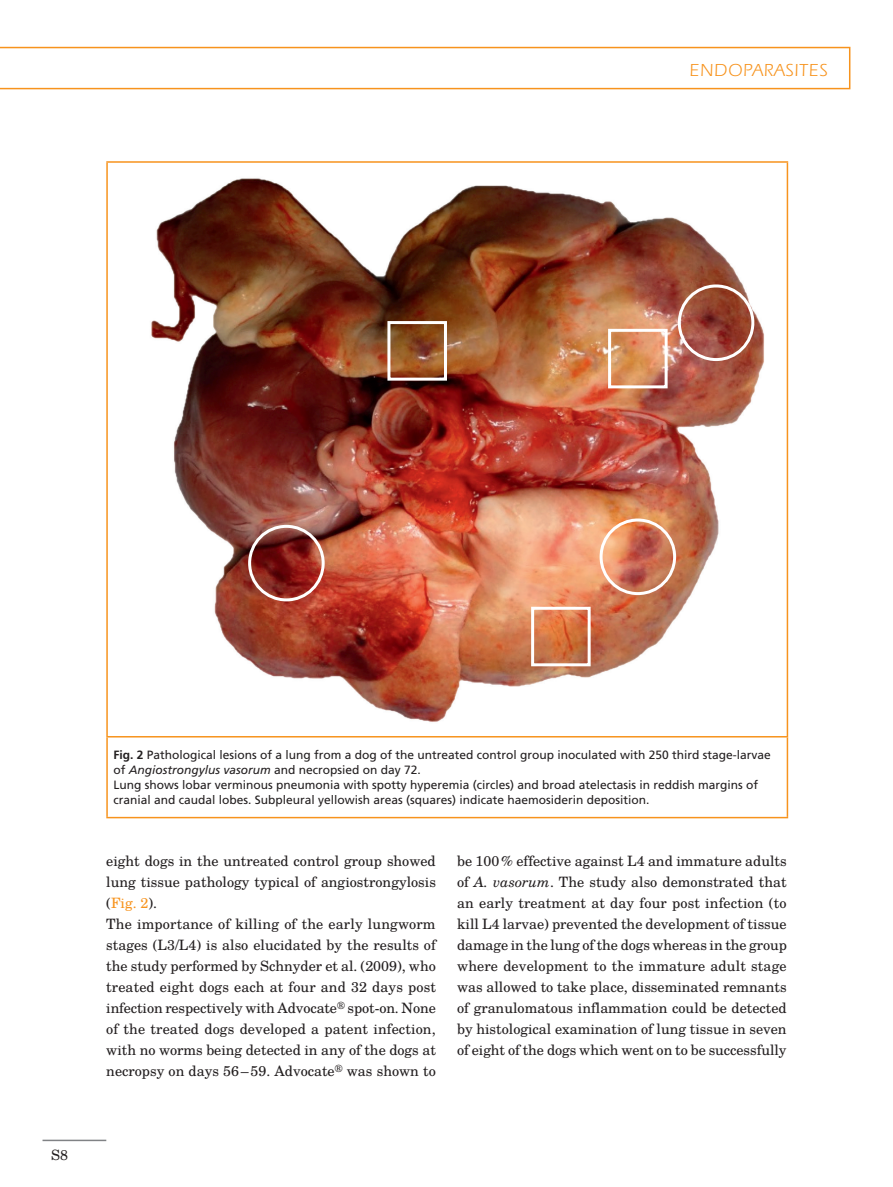
<style>
.page{position:relative;width:893px;height:1187px;background:#fff}
.page>*{position:absolute;margin:0;border:0;box-sizing:border-box;transform-origin:0 0}
.t1{font:18px "Fnsqsx Mntwfl ITC Eras Std";letter-spacing:.05em;color:#f7931d}
.t2{font:14.25px/21px "Vyspkx Jmkqdy Te X Gyre Schola";color:#231f20}
.t3{font:12px/15px "Nhhmlt Xbryfd Frutiger";color:#231f20}
.s1{font-family:"Qsfhdg Ytmtns Frutiger";font-weight:700}
.s2{font-family:"Pqytlt Ylmqjw Frutiger";font-style:italic}
.s3{color:#f7931d}
.s4{font-family:"Wstfpy Dfrgnx Te X Gyre Schola";font-style:italic}
</style>
<div class="page">
<hr style="left:43px;top:1139px;width:63px;height:1px;background:#808285">
<svg style="left:0;top:47px;width:850px;height:42px"></svg>
<img style="left:151px;top:178px;width:613px;height:544px">
<hr style="left:106px;top:163px;width:2px;height:573px;background:#f7931d">
<hr style="left:787px;top:163px;width:1px;height:573px;background:#f7931d">
<hr style="left:106px;top:737px;width:2px;height:79px;background:#f7931d">
<hr style="left:787px;top:737px;width:1px;height:79px;background:#f7931d">
<hr style="left:106px;top:816px;width:682px;height:2px;background:#f7931d">
<hr style="left:106px;top:161px;width:682px;height:2px;background:#f7931d">
<hr style="left:106px;top:736px;width:682px;height:1px;background:#f7931d">
<div style="left:387px;top:321px;width:60px;height:59px;border:3px solid #fff"></div>
<div style="left:608px;top:329px;width:60px;height:59px;border:3px solid #fff"></div>
<div style="left:531px;top:606px;width:60px;height:60px;border:3px solid #fff"></div>
<div style="left:248px;top:525px;width:77px;height:76px;border:3px solid #fff;border-radius:50%"></div>
<div style="left:600px;top:518px;width:76px;height:77px;border:3px solid #fff;border-radius:50%"></div>
<div style="left:678px;top:284px;width:76px;height:77px;border:3px solid #fff;border-radius:50%"></div>
<p class="t1" style="left:690px;top:60px;width:120px">ENDOPARASIT</p>
<p class="t1" style="left:819px;top:60px;width:10px">S</p>
<p class="t2" style="left:51px;top:1143px;width:18px">S8</p>
<p class="t3" style="left:113px;top:747px;width:659px"><span class="s1">Fig. 2</span> Pathological lesions of a lung from a dog of the untreated control group inoculated with 250 third stage-larvae of <span class="s2">Angiostrongylus vasorum</span> and necropsied on day 72.<br>Lung shows lobar verminous pneumonia with spotty hyperemia (circles) and broad atelectasis in reddish margins of cranial and caudal lobes. Subpleural yellowish areas (squares) indicate haemosiderin deposition.</p>
<p class="t2" style="left:106px;top:849px;width:331px">eight dogs in the untreated control group showed lung tissue pathology typical of angiostrongylosis (<span class="s3">Fig. 2</span>).<br>The importance of killing of the early lungworm stages (L3/L4) is also elucidated by the results of the study performed by Schnyder et al. (2009), who treated eight dogs each at four and 32 days post infection respectively with Advocate<sup>®</sup> spot-on. None of the treated dogs developed a patent infection, with no worms being detected in any of the dogs at necropsy on days 56–59. Advocate<sup>®</sup> was shown to</p>
<p class="t2" style="left:457px;top:849px;width:331px;text-align:justify">be 100% effective against L4 and immature adults of <span class="s4">A. vasorum</span>. The study also demonstrated that an early treatment at day four post infection (to kill L4 larvae) prevented the development of tissue damage in the lung of the dogs whereas in the group where development to the immature adult stage was allowed to take place, disseminated remnants of granulomatous inflammation could be detected by histological examination of lung tissue in seven of eight of the dogs which went on to be successfully</p>
</div>
